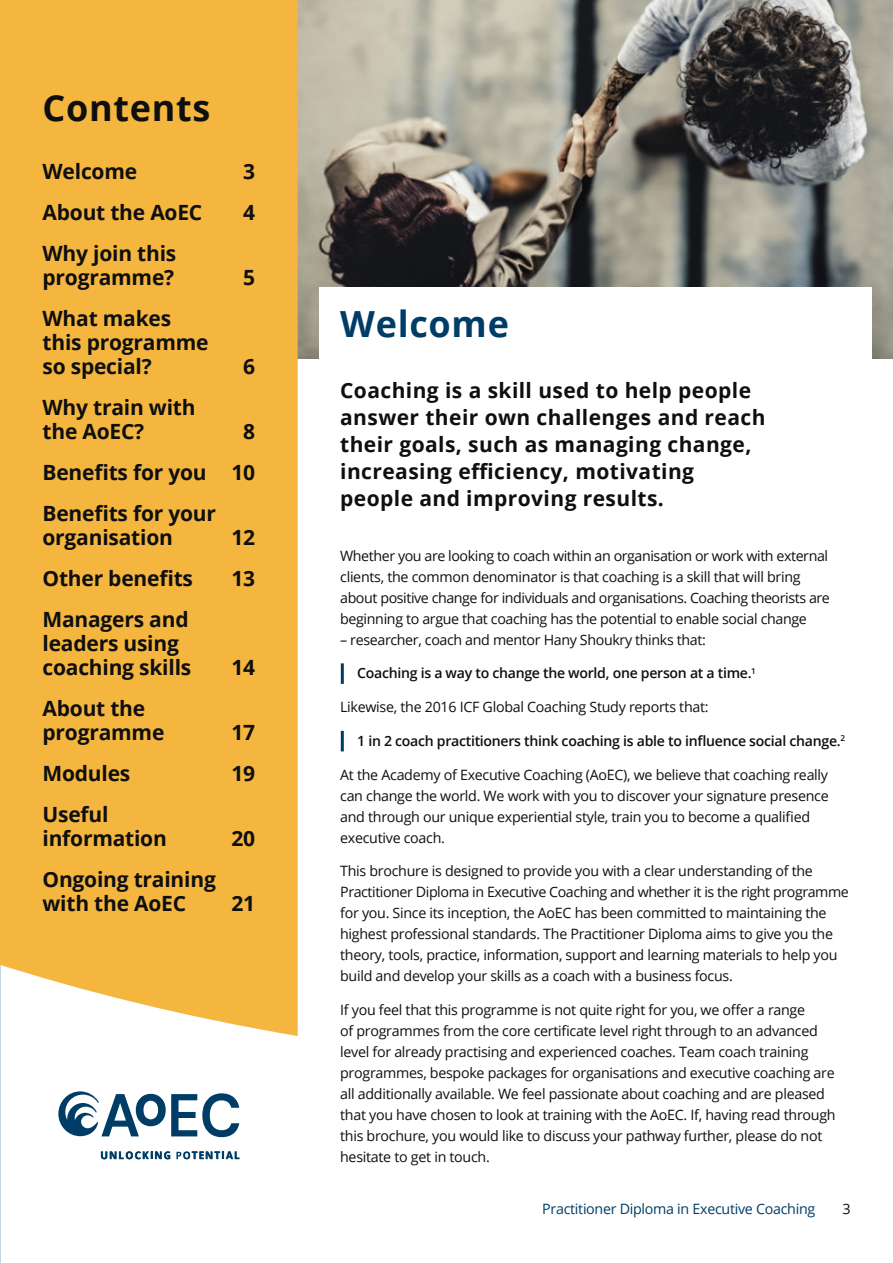
<style>
.page{position:relative;width:893px;height:1263px;background:#fff}
.page>*{position:absolute;margin:0;border:0;box-sizing:border-box;transform-origin:0 0}
.t1{font:700 36px "Open Sans";letter-spacing:.02em;color:#0f0f0f}
.t2{font:700 36px "Open Sans";letter-spacing:.02em;color:#003d66}
.t3{font:700 21px/24px "Open Sans";letter-spacing:-.01em;color:#0f0f0f}
.t4{font:700 21px/27px "Open Sans";letter-spacing:.02em;color:#0f0f0f}
.t5{font:14.25px/21px "Open Sans";letter-spacing:-.02em;color:#0f0f0f}
.t6{font:14.25px "Open Sans";letter-spacing:-.02em;color:#003d66}
.t7{font:600 14.1px "Open Sans";letter-spacing:-.02em;color:#0f0f0f}
.t8{font:700 10.5px "Open Sans";letter-spacing:.12em;color:#003d66;scale:.94 1}
</style>
<div class="page">
<img style="left:298px;top:0;width:595px;height:358px">
<div style="left:319px;top:288px;width:553px;height:975px;background:#fff"></div>
<hr style="left:341px;top:663px;width:3px;height:21px;background:#003d66">
<hr style="left:341px;top:731px;width:3px;height:20px;background:#003d66">
<div style="left:0;top:0;width:298px;height:1036px;background:#f4b63f"></div>
<div style="left:1px;top:0;width:297px;height:27px;background:#f4b63f"></div>
<svg style="left:58px;top:1091px;width:181px;height:46px"></svg>
<svg style="left:101px;top:1151px;width:69px;height:8px"></svg>
<svg style="left:176px;top:1151px;width:63px;height:8px"></svg>
<h1 class="t1" style="left:43px;top:83px;width:169px">Contents</h1>
<h2 class="t3" style="left:43px;top:159px;width:96px">Welcome</h2>
<h2 class="t3" style="left:243px;top:159px;width:13px">3</h2>
<h2 class="t3" style="left:43px;top:200px;width:161px">About the AoEC</h2>
<h2 class="t3" style="left:243px;top:200px;width:13px">4</h2>
<h2 class="t3" style="left:43px;top:241px;width:135px">Why join this programme?</h2>
<h2 class="t3" style="left:243px;top:265px;width:13px">5</h2>
<h2 class="t3" style="left:43px;top:306px;width:168px">What makes this programme so special?</h2>
<h2 class="t3" style="left:243px;top:354px;width:13px">6</h2>
<h2 class="t3" style="left:43px;top:395px;width:155px">Why train with the AoEC?</h2>
<h2 class="t3" style="left:43px;top:411px;width:214px;line-height:41px;text-align:justify;text-indent:201px">8<br>Benefits for you 10<br>Benefits for your</h2>
<h2 class="t3" style="left:43px;top:525px;width:132px">organisation</h2>
<h2 class="t3" style="left:231px;top:525px;width:25px">12</h2>
<h2 class="t3" style="left:43px;top:566px;width:152px">Other benefits</h2>
<h2 class="t3" style="left:231px;top:566px;width:25px">13</h2>
<h2 class="t3" style="left:43px;top:607px;width:150px">Managers and leaders using coaching skills</h2>
<h2 class="t3" style="left:231px;top:655px;width:25px">14</h2>
<h2 class="t3" style="left:43px;top:696px;width:123px">About the programme</h2>
<h2 class="t3" style="left:231px;top:720px;width:25px">17</h2>
<h2 class="t3" style="left:43px;top:761px;width:89px">Modules</h2>
<h2 class="t3" style="left:231px;top:761px;width:25px">19</h2>
<h2 class="t3" style="left:43px;top:802px;width:126px">Useful information</h2>
<h2 class="t3" style="left:231px;top:826px;width:25px">20</h2>
<h2 class="t3" style="left:43px;top:867px;width:175px">Ongoing training with the AoEC</h2>
<h2 class="t3" style="left:231px;top:891px;width:25px">21</h2>
<p class="t8" style="left:101px;top:1148px;width:149px">UNLOCKING OTENTIAL</p>
<h1 class="t2" style="left:340px;top:298px;width:170px">Welcome</h1>
<h2 class="t4" style="left:340px;top:376px;width:427px">Coaching is a skill used to help people answer their own challenges and reach their goals, such as managing change, increasing efficiency, motivating people and improving results.</h2>
<p class="t5" style="left:340px;top:545px;width:491px">Whether you are looking to coach within an organisation or work with external clients, the common denominator is that coaching is a skill that will bring about positive change for individuals and organisations. Coaching theorists are beginning to argue that coaching has the potential to enable social change</p>
<p class="t5" style="left:340px;top:629px;width:367px">– researcher, coach and mentor Hany Shoukry thinks that:</p>
<p class="t7" style="left:357px;top:664px;width:400px">Coaching is a way to change the world, one person at a time.<sup>1</sup></p>
<p class="t5" style="left:340px;top:696px;width:370px">Likewise, the 2016 ICF Global Coaching Study reports that:</p>
<p class="t7" style="left:357px;top:731px;width:489px">1 in 2 coach practitioners think coaching is able to influence social change.<sup>2</sup></p>
<p class="t5" style="left:340px;top:764px;width:490px">At the Academy of Executive Coaching (AoEC), we believe that coaching really can change the world. We work with you to discover your signature presence and through our unique experiential style, train you to become a qualified executive coach.</p>
<p class="t5" style="left:340px;top:860px;width:510px">This brochure is designed to provide you with a clear understanding of the Practitioner Diploma in Executive Coaching and whether it is the right programme for you. Since its inception, the AoEC has been committed to maintaining the highest professional standards. The Practitioner Diploma aims to give you the theory, tools, practice, information, support and learning materials to help you build and develop your skills as a coach with a business focus.</p>
<p class="t5" style="left:340px;top:999px;width:497px">If you feel that this programme is not quite right for you, we offer a range<br>of programmes from the core certificate level right through to an advanced level for already practising and experienced coaches. Team coach training programmes, bespoke packages for organisations and executive coaching are all additionally available. We feel passionate about coaching and are pleased that you have chosen to look at training with the AoEC. If, having read through this brochure, you would like to discuss your pathway further, please do not hesitate to get in touch.</p>
<p class="t6" style="left:542px;top:1199px;width:275px">Practitioner Diploma in Executive Coaching</p>
<p class="t5" style="left:842px;top:1198px;width:10px">3</p>
</div>
